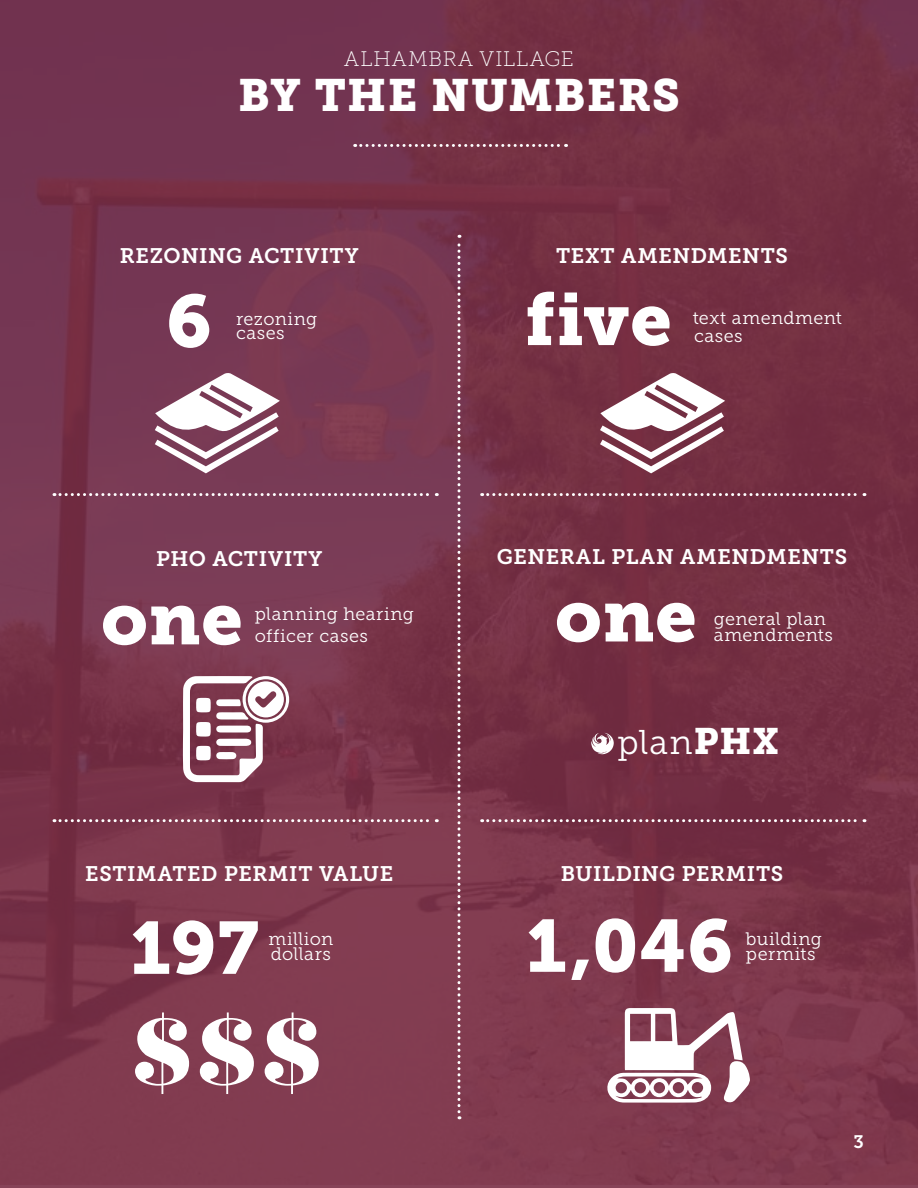
<style>
.page{position:relative;width:918px;height:1188px;background:#7a2e46}
.page>*{position:absolute;margin:0;border:0;box-sizing:border-box;transform-origin:0 0}
.t1{font:90px "Elephant";color:#fff}
.t2{font:73.5px "Museo Slab 900";letter-spacing:.01em;color:#fff}
.t3{font:45px "Museo Slab 900";letter-spacing:.025em;color:#fff}
.t4{font:34.2px "Museo Slab 300";color:#fff}
.t5{font:21px "Museo Slab 700";letter-spacing:.03em;color:#fff}
.t6{font:21px "Museo Slab 100";letter-spacing:.045em;color:#fff}
.t7{font:18px/21.6px "Museo Slab 300";letter-spacing:.025em;color:#fff}
.t8{font:18px "Museo Slab 700";color:#fff}
.s1{font-family:"Museo Slab 900";font-size:36.6px}
</style>
<div class="page">
<svg style="left:54px;top:493px;width:383px;height:3px"></svg>
<svg style="left:54px;top:819px;width:383px;height:3px"></svg>
<svg style="left:458px;top:235px;width:2px;height:884px"></svg>
<svg style="left:482px;top:493px;width:383px;height:3px"></svg>
<svg style="left:482px;top:819px;width:383px;height:3px"></svg>
<svg style="left:355px;top:144px;width:212px;height:3px"></svg>
<svg style="left:155px;top:373px;width:125px;height:100px"></svg>
<svg style="left:183px;top:676px;width:106px;height:106px"></svg>
<svg style="left:600px;top:373px;width:125px;height:100px"></svg>
<svg style="left:605px;top:1008px;width:145px;height:95px"></svg>
<svg style="left:591px;top:733px;width:23px;height:21px"></svg>
<p class="t6" style="left:344px;top:48px;width:231px">ALHAMBRA VILLAGE</p>
<h3 class="t3" style="left:238px;top:69px;width:443px">BY THE NUMBERS</h3>
<p class="t5" style="left:120px;top:244px;width:240px">REZONING ACTIVITY</p>
<p class="t5" style="left:556px;top:244px;width:233px">TEXT AMENDMENTS</p>
<h2 class="t2" style="left:166px;top:279px;width:47px">6</h2>
<p class="t7" style="left:236px;top:308px;width:83px">rezoning</p>
<p class="t7" style="left:236px;top:322px;width:50px">cases</p>
<h2 class="t2" style="left:525px;top:277px;width:148px">five</h2>
<p class="t7" style="left:693px;top:307px;width:151px">text amendment</p>
<p class="t7" style="left:694px;top:325px;width:50px">cases</p>
<p class="t5" style="left:156px;top:546px;width:168px">PHO ACTIVITY</p>
<p class="t5" style="left:497px;top:545px;width:352px">GENERAL PLAN AMENDMENTS</p>
<h2 class="t2" style="left:101px;top:576px;width:143px">one</h2>
<p class="t7" style="left:255px;top:603px;width:161px">planning hearing officer cases</p>
<h2 class="t2" style="left:555px;top:573px;width:143px">one</h2>
<p class="t7" style="left:714px;top:611px;width:121px;line-height:15.8px">general plan amendments</p>
<h3 class="t4" style="left:617px;top:723px;width:163px">plan<span class="s1">PHX</span></h3>
<p class="t5" style="left:85px;top:862px;width:310px">ESTIMATED PERMIT VALUE</p>
<p class="t5" style="left:561px;top:862px;width:224px">BUILDING PERMITS</p>
<h2 class="t2" style="left:131px;top:905px;width:130px">197</h2>
<p class="t7" style="left:269px;top:931px;width:66px;line-height:15.3px">million dollars</p>
<h2 class="t2" style="left:527px;top:903px;width:208px">1,046</h2>
<p class="t7" style="left:746px;top:928px;width:77px">building</p>
<p class="t7" style="left:746px;top:943px;width:71px">permits</p>
<h1 class="t1" style="left:131px;top:996px;width:195px">$$$</h1>
<p class="t8" style="left:854px;top:1131px;width:12px">3</p>
</div>
